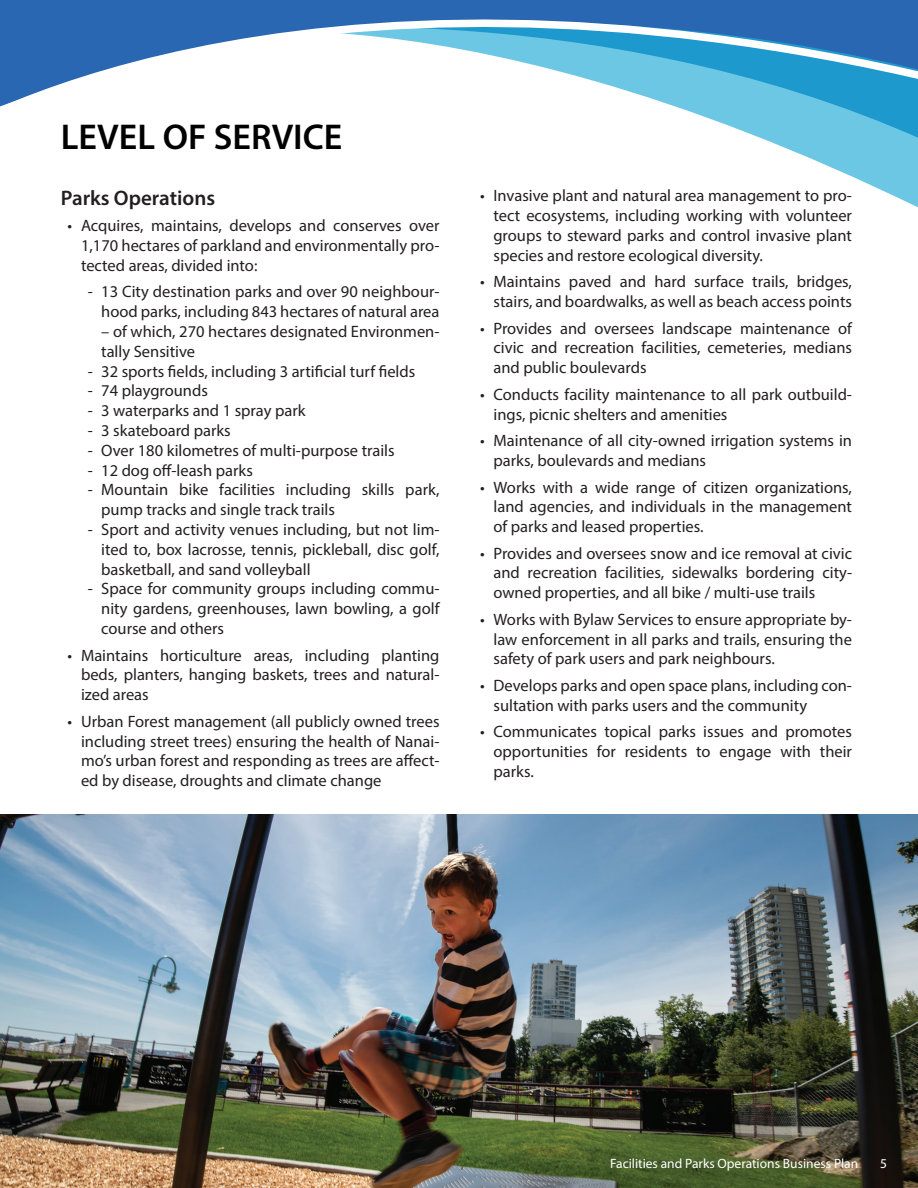
<style>
.page{position:relative;width:918px;height:1188px;background:#fff}
.page>*{position:absolute;margin:0;border:0;box-sizing:border-box;transform-origin:0 0}
.t1{font:600 36px "Myriad Pro";color:#000}
.t2{font:600 21px "Myriad Pro";color:#231f20}
.t3{font:16.5px/19.8px "Myriad Pro";color:#231f20;text-align:justify}
.t4{font:13.5px "Myriad Pro";color:#fff}
</style>
<div class="page">
<svg style="left:788px;top:149px;width:130px;height:59px"></svg>
<svg style="left:0;top:0;width:918px;height:149px"></svg>
<img style="left:0;top:814px;width:918px;height:374px">
<p class="t1" style="left:61px;top:114px;width:283px">LEVEL OF SERVICE</p>
<p class="t2" style="left:61px;top:184px;width:156px">Parks Operations</p>
<p class="t3" style="left:81px;top:216px;width:360px;text-indent:-14px">• Acquires, maintains, develops and conserves over 1,170 hectares of parkland and environmentally pro&shy;tected areas, divided into:</p>
<p class="t3" style="left:88px;top:282px;width:353px;text-align:right">- 13 City destination parks and over 90 neighbour&shy;hood parks, including 843 hectares of natural area</p>
<p class="t3" style="left:101px;top:321px;width:340px">– of which, 270 hectares designated Environmen&shy;tally Sensitive</p>
<p class="t3" style="left:88px;top:361px;width:329px">- 32 sports fields, including 3 artificial turf fields</p>
<p class="t3" style="left:88px;top:381px;width:122px">- 74 playgrounds</p>
<p class="t3" style="left:88px;top:401px;width:219px">- 3 waterparks and 1 spray park</p>
<p class="t3" style="left:88px;top:420px;width:145px">- 3 skateboard parks</p>
<p class="t3" style="left:88px;top:440px;width:308px">- Over 180 kilometres of multi-purpose trails</p>
<p class="t3" style="left:88px;top:460px;width:167px">- 12 dog off-leash parks</p>
<p class="t3" style="left:101px;top:480px;width:340px;text-indent:-14px">- Mountain bike facilities including skills park, pump tracks and single track trails</p>
<p class="t3" style="left:101px;top:519px;width:340px;text-indent:-14px">- Sport and activity venues including, but not lim&shy;ited to, box lacrosse, tennis, pickleball, disc golf, basketball, and sand volleyball</p>
<p class="t3" style="left:101px;top:579px;width:340px;text-indent:-14px">- Space for community groups including commu&shy;nity gardens, greenhouses, lawn bowling, a golf course and others</p>
<p class="t3" style="left:81px;top:645px;width:360px;text-indent:-14px">• Maintains horticulture areas, including planting beds, planters, hanging baskets, trees and natural&shy;ized areas</p>
<p class="t3" style="left:81px;top:711px;width:360px;text-indent:-14px">• Urban Forest management (all publicly owned trees including street trees) ensuring the health of Nanai&shy;mo’s urban forest and responding as trees are affect&shy;ed by disease, droughts and climate change</p>
<p class="t3" style="left:494px;top:186px;width:360px;text-indent:-14px">• Invasive plant and natural area management to pro&shy;tect ecosystems, including working with volunteer groups to steward parks and control invasive plant species and restore ecological diversity.</p>
<p class="t3" style="left:480px;top:272px;width:374px;text-align:right">• Maintains paved and hard surface trails, bridges, stairs, and boardwalks, as well as beach access points</p>
<p class="t3" style="left:494px;top:318px;width:360px;text-indent:-14px">• Provides and oversees landscape maintenance of civic and recreation facilities, cemeteries, medians and public boulevards</p>
<p class="t3" style="left:494px;top:384px;width:360px;text-indent:-14px">• Conducts facility maintenance to all park outbuild&shy;ings, picnic shelters and amenities</p>
<p class="t3" style="left:494px;top:430px;width:360px;text-indent:-14px">• Maintenance of all city-owned irrigation systems in parks, boulevards and medians</p>
<p class="t3" style="left:494px;top:477px;width:360px;text-indent:-14px">• Works with a wide range of citizen organizations, land agencies, and individuals in the management of parks and leased properties.</p>
<p class="t3" style="left:494px;top:543px;width:360px;text-indent:-14px">• Provides and oversees snow and ice removal at civic and recreation facilities, sidewalks bordering city&shy;owned properties, and all bike / multi-use trails</p>
<p class="t3" style="left:494px;top:609px;width:360px;text-indent:-14px">• Works with Bylaw Services to ensure appropriate by&shy;law enforcement in all parks and trails, ensuring the safety of park users and park neighbours.</p>
<p class="t3" style="left:494px;top:675px;width:360px;text-indent:-14px">• Develops parks and open space plans, including con&shy;sultation with parks users and the community</p>
<p class="t3" style="left:494px;top:722px;width:360px;text-indent:-14px">• Communicates topical parks issues and promotes opportunities for residents to engage with their parks.</p>
<p class="t4" style="left:610px;top:1156px;width:250px">Facilities and Parks Operations Business Plan</p>
<p class="t4" style="left:880px;top:1156px;width:8px">5</p>
</div>
